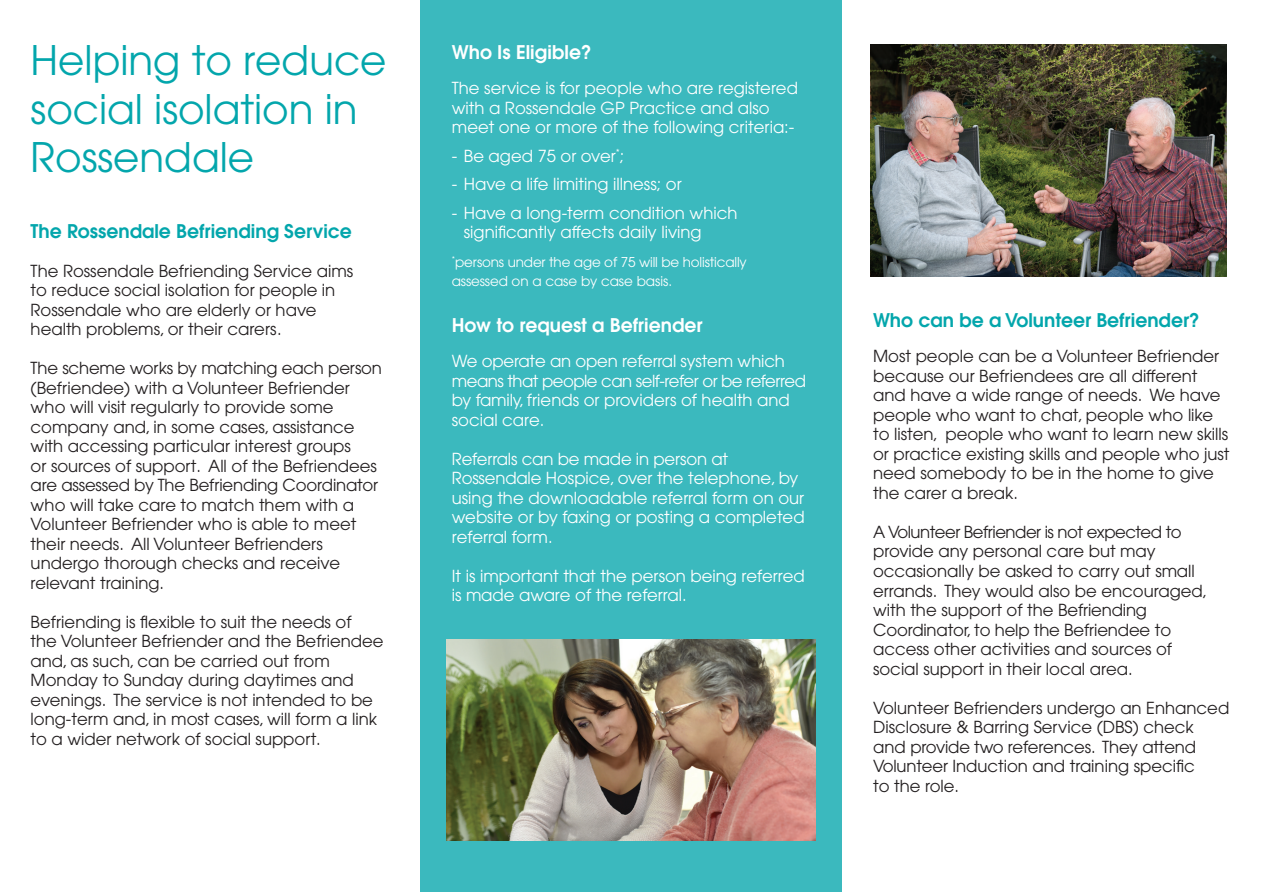
<style>
.page{position:relative;width:1262px;height:892px;background:#fff}
.page>*{position:absolute;margin:0;border:0;box-sizing:border-box;transform-origin:0 0}
.t1{font:40.5px/48.6px "Avant Garde";color:#03a6ac}
.t2{font:600 18.75px "Avant Garde";color:#03a6ac}
.t3{font:600 18.75px "Avant Garde";color:#fff}
.t4{font:16.5px/19.5px "Avant Garde";color:#231f20}
.t5{font:16.5px/19.5px "Avant Garde";color:#fff}
.t6{font:13.5px/19.5px "Avant Garde";letter-spacing:-.01em;color:#fff}
</style>
<div class="page">
<div style="left:420px;top:0;width:421px;height:891px;background:#3bb9be"></div>
<img style="left:870px;top:44px;width:356px;height:232px">
<img style="left:446px;top:639px;width:369px;height:201px">
<h1 class="t1" style="left:31px;top:36px;width:357px">Helping to reduce social isolation in<br>Rossendale</h1>
<p class="t2" style="left:31px;top:219px;width:322px">The Rossendale Befriending Service</p>
<p class="t4" style="left:31px;top:261px;width:324px">The Rossendale Befriending Service aims to reduce social isolation for people in Rossendale who are elderly or have health problems, or their carers.</p>
<p class="t4" style="left:31px;top:358px;width:353px">The scheme works by matching each person (Befriendee) with a Volunteer Befriender who will visit regularly to provide some company and, in some cases, assistance with accessing particular interest groups<br>or sources of support. All of the Befriendees are assessed by The Befriending Coordinator who will take care to match them with a Volunteer Befriender who is able to meet their needs. All Volunteer Befrienders undergo thorough checks and receive relevant training.</p>
<p class="t4" style="left:31px;top:612px;width:354px">Befriending is flexible to suit the needs of<br>the Volunteer Befriender and the Befriendee and, as such, can be carried out from Monday to Sunday during daytimes and evenings. The service is not intended to be long-term and, in most cases, will form a link to a wider network of social support.</p>
<p class="t3" style="left:452px;top:39px;width:141px">Who Is Eligible?</p>
<p class="t5" style="left:452px;top:78px;width:347px">The service is for people who are registered with a Rossendale GP Practice and also meet one or more of the following criteria:-</p>
<p class="t5" style="left:452px;top:146px;width:174px">- Be aged 75 or over<sup>*</sup>;</p>
<p class="t5" style="left:452px;top:174px;width:231px">- Have a life limiting illness; or</p>
<p class="t5" style="left:464px;top:203px;width:275px;text-indent:-12px">- Have a long-term condition which significantly affects daily living</p>
<p class="t6" style="left:452px;top:252px;width:296px"><sup>*</sup>persons under the age of 75 will be holistically assessed on a case by case basis.</p>
<p class="t3" style="left:452px;top:312px;width:252px">How to request a Befriender</p>
<p class="t5" style="left:452px;top:351px;width:355px">We operate an open referral system which means that people can self-refer or be referred by family, friends or providers of health and social care.</p>
<p class="t5" style="left:452px;top:449px;width:354px">Referrals can be made in person at Rossendale Hospice, over the telephone, by using the downloadable referral form on our website or by faxing or posting a completed referral form.</p>
<p class="t5" style="left:452px;top:566px;width:354px">It is important that the person being referred is made aware of the referral.</p>
<p class="t2" style="left:873px;top:307px;width:328px">Who can be a Volunteer Befriender?</p>
<p class="t4" style="left:873px;top:346px;width:358px">Most people can be a Volunteer Befriender because our Befriendees are all different and have a wide range of needs. We have people who want to chat, people who like to listen, people who want to learn new skills or practice existing skills and people who just need somebody to be in the home to give the carer a break.</p>
<p class="t4" style="left:873px;top:522px;width:336px">A Volunteer Befriender is not expected to provide any personal care but may occasionally be asked to carry out small errands. They would also be encouraged, with the support of the Befriending Coordinator, to help the Befriendee to access other activities and sources of social support in their local area.</p>
<p class="t4" style="left:873px;top:697px;width:357px">Volunteer Befrienders undergo an Enhanced Disclosure &amp; Barring Service (DBS) check and provide two references. They attend Volunteer Induction and training specific<br>to the role.</p>
</div>
